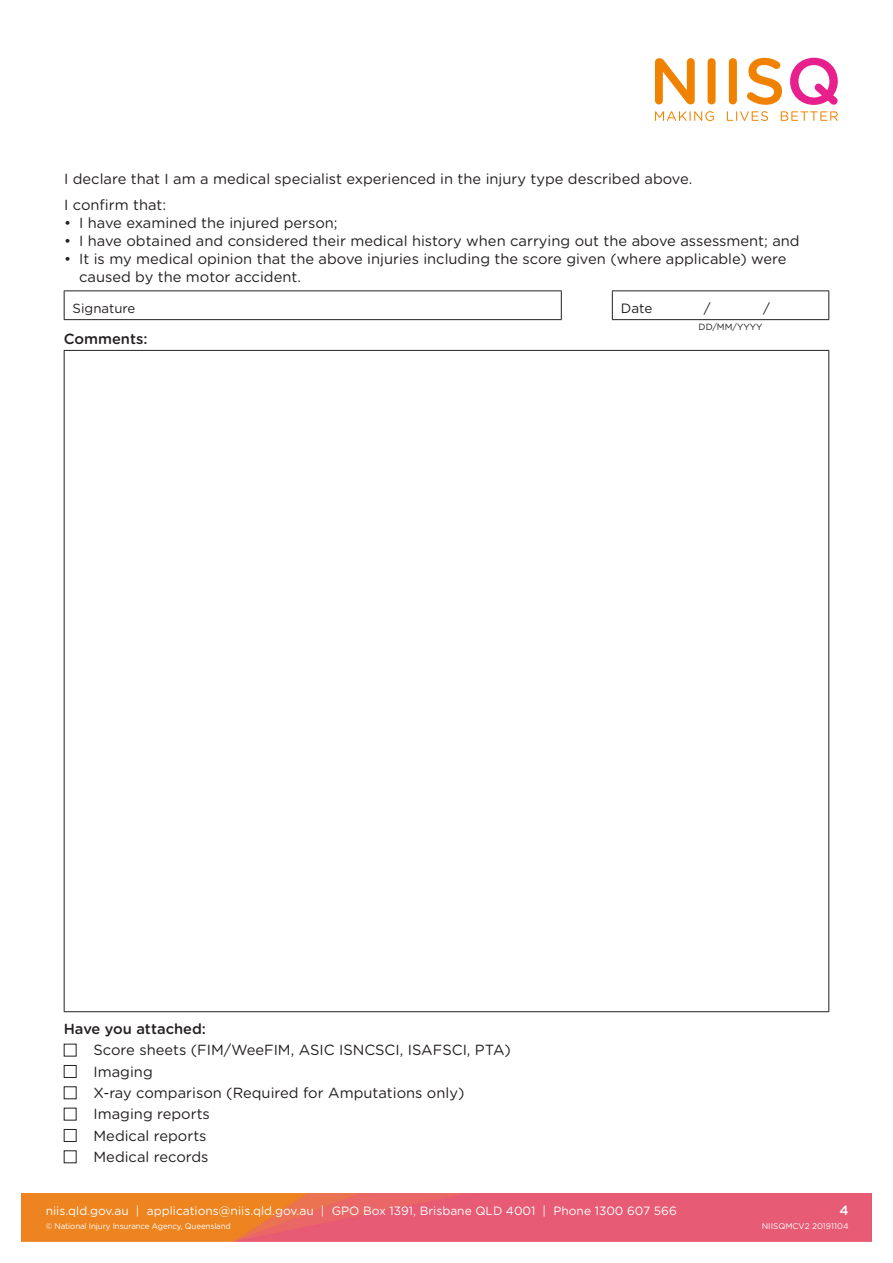
<style>
.page{position:relative;width:893px;height:1263px;background:#fff}
.page>*{position:absolute;margin:0;border:0;box-sizing:border-box;transform-origin:0 0}
.Form_Body_-_FINAL{font:14.7px/18px "Gotham Rounded";color:#231f20}
.Form_Body_-_FINAL-2{font:500 14.7px "Gotham Rounded";color:#231f20}
.Date_lines{font:13.5px "Gotham Rounded";color:#231f20}
.t1{font:500 13.5px "Gotham Rounded";color:#fff}
.Body_copy{font:13.2px "Gotham Rounded";color:#231f20}
.t2{font:12px "Gotham Rounded";color:#fff}
.Subheading{font:9px "Gotham Rounded";letter-spacing:-.005em;color:#231f20}
.t3{font:8.25px "Gotham Rounded";letter-spacing:-.015em;color:#fff}
</style>
<div class="page">
<svg style="left:655px;top:58px;width:40px;height:46px"></svg>
<div style="left:708px;top:58px;width:8px;height:46px;background:#f08200;border-radius:4px"></div>
<div style="left:729px;top:58px;width:8px;height:46px;background:#f08200;border-radius:4px"></div>
<svg style="left:747px;top:58px;width:35px;height:47px"></svg>
<svg style="left:790px;top:58px;width:48px;height:47px"></svg>
<svg style="left:655px;top:111px;width:59px;height:10px"></svg>
<svg style="left:727px;top:111px;width:41px;height:10px"></svg>
<svg style="left:781px;top:111px;width:57px;height:10px"></svg>
<img style="left:21px;top:1194px;width:851px;height:48px">
<div style="left:21px;top:1202px;width:176px;height:24px;background:#ed8420"></div>
<hr style="left:612px;top:290px;width:217px;height:1px;background:#231f20">
<hr style="left:64px;top:290px;width:498px;height:1px;background:#231f20">
<svg style="left:64px;top:291px;width:765px;height:29px"></svg>
<hr style="left:612px;top:319px;width:217px;height:1px;background:#231f20">
<hr style="left:64px;top:350px;width:765px;height:1px;background:#231f20">
<hr style="left:64px;top:351px;width:1px;height:660px;background:#231f20">
<hr style="left:64px;top:1011px;width:765px;height:1px;background:#231f20">
<hr style="left:828px;top:351px;width:1px;height:660px;background:#231f20">
<div style="left:64px;top:1065px;width:13px;height:13px;border:1px solid #231f20"></div>
<div style="left:64px;top:1129px;width:13px;height:13px;border:1px solid #231f20"></div>
<p class="Form_Body_-_FINAL" style="left:64px;top:169px;width:630px">I declare that I am a medical specialist experienced in the injury type described above.</p>
<p class="Form_Body_-_FINAL" style="left:64px;top:195px;width:104px">I confirm that:</p>
<p class="Form_Body_-_FINAL" style="left:64px;top:213px;width:275px">• I have examined the injured person;</p>
<p class="Form_Body_-_FINAL" style="left:64px;top:231px;width:737px">• I have obtained and considered their medical history when carrying out the above assessment; and</p>
<p class="Form_Body_-_FINAL" style="left:79px;top:249px;width:709px;text-indent:-15px">• It is my medical opinion that the above injuries including the score given (where applicable) were caused by the motor accident.</p>
<p class="Body_copy" style="left:73px;top:299px;width:64px">Signature</p>
<p class="Date_lines" style="left:621px;top:299px;width:33px">Date</p>
<p class="Date_lines" style="left:704px;top:299px;width:8px">/</p>
<p class="Date_lines" style="left:763px;top:299px;width:8px">/</p>
<p class="Form_Body_-_FINAL-2" style="left:64px;top:328px;width:85px">Comments:</p>
<p class="Subheading" style="left:699px;top:321px;width:65px">DD/MM/YYYY</p>
<p class="Form_Body_-_FINAL-2" style="left:64px;top:1018px;width:144px">Have you attached:</p>
<p class="Form_Body_-_FINAL" style="left:94px;top:1040px;width:419px">Score sheets (FIM/WeeFIM, ASIC ISNCSCI, ISAFSCI, PTA)</p>
<p class="Form_Body_-_FINAL" style="left:94px;top:1062px;width:61px">Imaging</p>
<p class="Form_Body_-_FINAL" style="left:94px;top:1083px;width:372px">X-ray comparison (Required for Amputations only)</p>
<p class="Form_Body_-_FINAL" style="left:94px;top:1104px;width:118px">Imaging reports</p>
<p class="Form_Body_-_FINAL" style="left:94px;top:1126px;width:115px">Medical reports</p>
<p class="Form_Body_-_FINAL" style="left:94px;top:1147px;width:116px">Medical records</p>
<p class="t2" style="left:46px;top:1203px;width:633px">niis.qld.gov.au | applications@niis.qld.gov.au | GPO Box 1391, Brisbane QLD 4001 | Phone 1300 607 566</p>
<p class="t1" style="left:839px;top:1201px;width:11px">4</p>
<p class="t3" style="left:46px;top:1220px;width:187px">© National Injury Insurance Agency, Queensland</p>
<p class="t3" style="left:762px;top:1220px;width:88px">NIISQMCV2 20191104</p>
</div>
